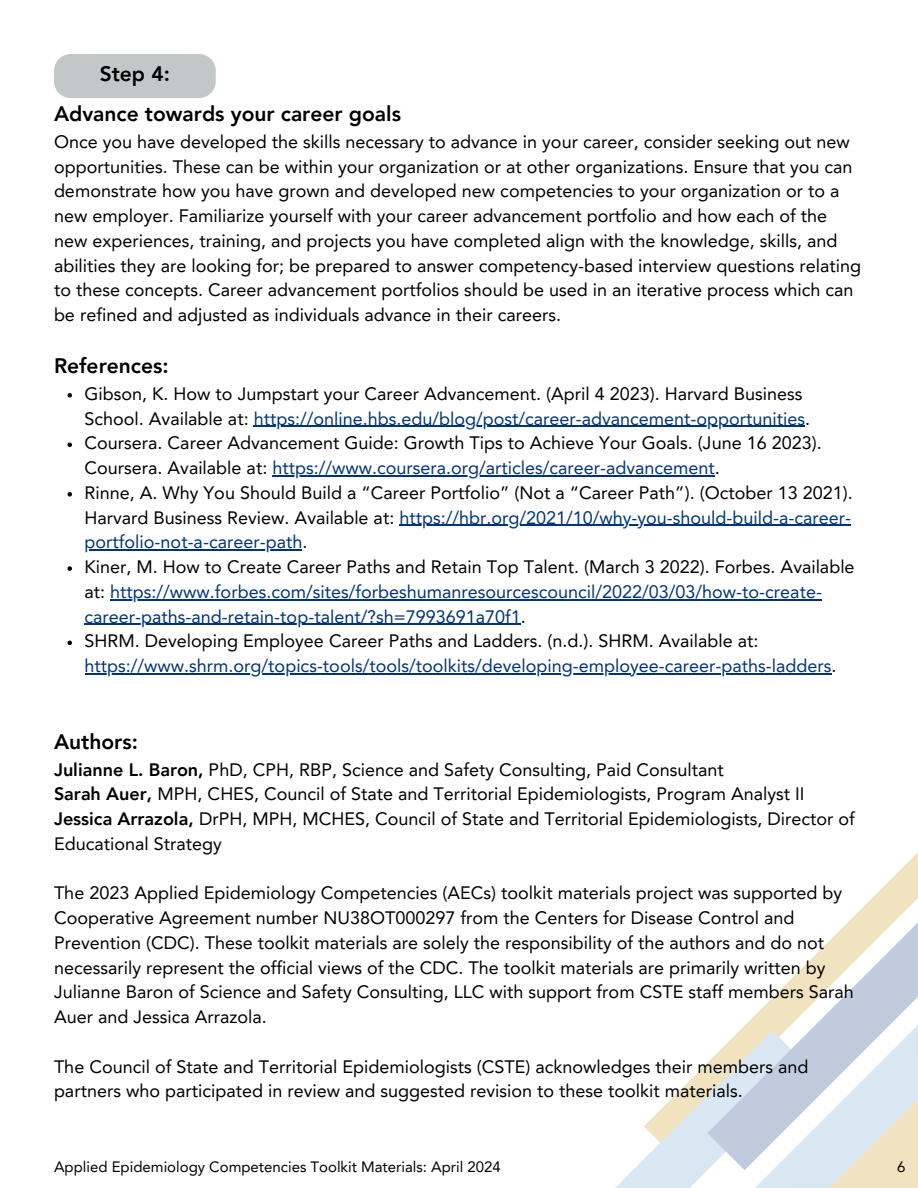
<style>
.page{position:relative;width:918px;height:1188px;background:#fff}
.page>*{position:absolute;margin:0;border:0;box-sizing:border-box;transform-origin:0 0}
.t1{font:800 21px "Avenir LT Pro";color:#000}
.t2{font:18px/24.8px "Avenir LT Pro";color:#000}
.t3{font:15px "Avenir LT Pro";color:#000}
.s1{color:#003479}
.s2{font-weight:800}
</style>
<div class="page">
<svg style="left:848px;top:852px;width:70px;height:70px"></svg>
<svg style="left:615px;top:1063px;width:303px;height:125px"></svg>
<svg style="left:707px;top:922px;width:211px;height:248px"></svg>
<svg style="left:68px;top:393px;width:4px;height:5px"></svg>
<hr style="left:254px;top:426px;width:551px;height:1px;background:#003479">
<svg style="left:68px;top:443px;width:4px;height:4px"></svg>
<hr style="left:272px;top:475px;width:443px;height:1px;background:#003479">
<svg style="left:68px;top:492px;width:4px;height:5px"></svg>
<hr style="left:399px;top:525px;width:452px;height:1px;background:#003479">
<hr style="left:85px;top:549px;width:217px;height:2px;background:#003479">
<svg style="left:68px;top:566px;width:4px;height:5px"></svg>
<hr style="left:110px;top:599px;width:712px;height:1px;background:#003479">
<hr style="left:85px;top:624px;width:436px;height:1px;background:#003479">
<svg style="left:68px;top:641px;width:4px;height:4px"></svg>
<hr style="left:85px;top:673px;width:747px;height:1px;background:#003479">
<div style="left:54px;top:54px;width:162px;height:44px;background:#c4c7c8;border-radius:17px"></div>
<p class="t1" style="left:100px;top:65px;width:72px">Step 4:</p>
<p class="t1" style="left:54px;top:105px;width:349px">Advance towards your career goals</p>
<p class="t2" style="left:54px;top:131px;width:809px">Once you have developed the skills necessary to advance in your career, consider seeking out new opportunities. These can be within your organization or at other organizations. Ensure that you can demonstrate how you have grown and developed new competencies to your organization or to a new employer. Familiarize yourself with your career advancement portfolio and how each of the new experiences, training, and projects you have completed align with the knowledge, skills, and abilities they are looking for; be prepared to answer competency-based interview questions relating to these concepts. Career advancement portfolios should be used in an iterative process which can be refined and adjusted as individuals advance in their careers.</p>
<p class="t1" style="left:54px;top:357px;width:116px">References:</p>
<p class="t2" style="left:85px;top:383px;width:772px">Gibson, K. How to Jumpstart your Career Advancement. (April 4 2023). Harvard Business School. Available at: <span class="s1">https://online.hbs.edu/blog/post/career-advancement-opportunities</span>.<br>Coursera. Career Advancement Guide: Growth Tips to Achieve Your Goals. (June 16 2023).<br>Coursera. Available at: <span class="s1">https://www.coursera.org/articles/career-advancement</span>.<br>Rinne, A. Why You Should Build a “Career Portfolio” (Not a “Career Path”). (October 13 2021).<br>Harvard Business Review. Available at: <span class="s1">https://hbr.org/2021/10/why-you-should-build-a-career&shy;portfolio-not-a-career-path</span>.<br>Kiner, M. How to Create Career Paths and Retain Top Talent. (March 3 2022). Forbes. Available at: <span class="s1">https://www.forbes.com/sites/forbeshumanresourcescouncil/2022/03/03/how-to-create&shy;career-paths-and-retain-top-talent/?sh=7993691a70f1</span>.<br>SHRM. Developing Employee Career Paths and Ladders. (n.d.). SHRM. Available at: <span class="s1">https://www.shrm.org/topics-tools/tools/toolkits/developing-employee-career-paths-ladders</span>.</p>
<p class="t1" style="left:54px;top:733px;width:85px">Authors:</p>
<p class="t2" style="left:54px;top:759px;width:802px"><span class="s2">Julianne L. Baron,</span> PhD, CPH, RBP, Science and Safety Consulting, Paid Consultant<br><span class="s2">Sarah Auer,</span> MPH, CHES, Council of State and Territorial Epidemiologists, Program Analyst II <span class="s2">Jessica Arrazola,</span> DrPH, MPH, MCHES, Council of State and Territorial Epidemiologists, Director of Educational Strategy</p>
<p class="t2" style="left:54px;top:882px;width:801px">The 2023 Applied Epidemiology Competencies (AECs) toolkit materials project was supported by Cooperative Agreement number NU38OT000297 from the Centers for Disease Control and Prevention (CDC). These toolkit materials are solely the responsibility of the authors and do not necessarily represent the official views of the CDC. The toolkit materials are primarily written by Julianne Baron of Science and Safety Consulting, LLC with support from CSTE staff members Sarah Auer and Jessica Arrazola.</p>
<p class="t2" style="left:54px;top:1056px;width:756px">The Council of State and Territorial Epidemiologists (CSTE) acknowledges their members and partners who participated in review and suggested revision to these toolkit materials.</p>
<p class="t3" style="left:54px;top:1161px;width:448px">Applied Epidemiology Competencies Toolkit Materials: April 2024</p>
<p class="t3" style="left:897px;top:1161px;width:10px">6</p>
</div>
